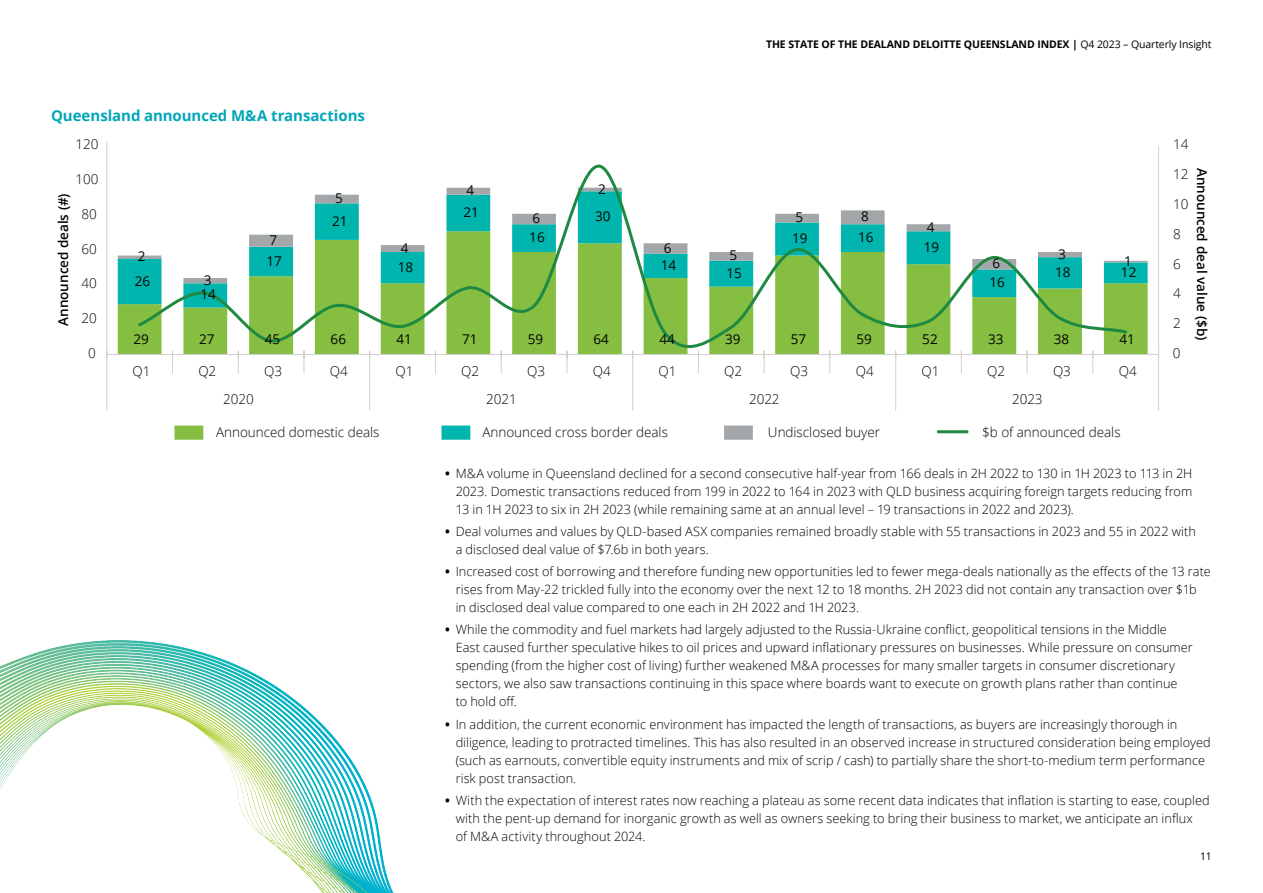
<style>
.page{position:relative;width:1263px;height:893px;background:#fff}
.page>*{position:absolute;margin:0;border:0;box-sizing:border-box;transform-origin:0 0}
.Subhead_A__8_5_12pt{font:700 15px "Open Sans";letter-spacing:-.005em;color:#00a6b9}
.t1{font:300 13.5px "Open Sans";letter-spacing:-.005em;color:#040503}
.t2{font:13.5px "Open Sans";color:#040503}
.t3{font:600 13.5px "Open Sans";letter-spacing:-.005em;color:#040503}
.t4{font:300 12.75px/18px "Open Sans";letter-spacing:.005em;color:#010101}
.t5{font:700 10.5px "Open Sans";letter-spacing:-.01em;color:#010101}
.Folio_Right_pg__7_9_5pt{font:10.5px "Open Sans";color:#010101}
.s1{font-weight:400}
.s2{font-weight:700}
</style>
<div class="page">
<img style="left:0;top:640px;width:394px;height:253px">
<svg style="left:118px;top:255px;width:1030px;height:28px"></svg>
<hr style="left:1158px;top:146px;width:1px;height:208px;background:#d0d1ce">
<hr style="left:107px;top:354px;width:1051px;height:1px;background:#d0d1ce">
<hr style="left:1158px;top:351px;width:1px;height:60px;background:#d0d1ce">
<svg style="left:1092px;top:356px;width:1px;height:17px"></svg>
<svg style="left:1027px;top:356px;width:1px;height:17px"></svg>
<svg style="left:961px;top:356px;width:1px;height:17px"></svg>
<hr style="left:895px;top:351px;width:1px;height:60px;background:#d0d1ce">
<svg style="left:829px;top:356px;width:1px;height:17px"></svg>
<svg style="left:764px;top:356px;width:1px;height:17px"></svg>
<svg style="left:698px;top:356px;width:1px;height:17px"></svg>
<hr style="left:632px;top:351px;width:1px;height:60px;background:#d0d1ce">
<svg style="left:567px;top:356px;width:1px;height:17px"></svg>
<svg style="left:501px;top:356px;width:1px;height:17px"></svg>
<svg style="left:435px;top:356px;width:1px;height:17px"></svg>
<hr style="left:369px;top:351px;width:1px;height:60px;background:#d0d1ce">
<svg style="left:304px;top:356px;width:1px;height:17px"></svg>
<svg style="left:238px;top:356px;width:1px;height:17px"></svg>
<svg style="left:172px;top:356px;width:1px;height:17px"></svg>
<hr style="left:107px;top:142px;width:1px;height:269px;background:#d0d1ce">
<svg style="left:136px;top:164px;width:993px;height:192px"></svg>
<svg style="left:441px;top:426px;width:29px;height:14px"></svg>
<svg style="left:174px;top:426px;width:29px;height:14px"></svg>
<svg style="left:724px;top:426px;width:29px;height:14px"></svg>
<hr style="left:938px;top:430px;width:29px;height:3px;background:#1f8942">
<p class="Subhead_A__8_5_12pt" style="left:51px;top:105px;width:315px">Queensland announced M&amp;A transactions</p>
<p class="t1" style="left:75px;top:135px;width:25px">120</p>
<p class="t5" style="left:766px;top:37px;width:447px">THE STATE OF THE DEALAND DELOITTE QUEENSLAND INDEX | <span class="s1">Q4 2023 – Quarterly Insight</span></p>
<p class="t1" style="left:1173px;top:135px;width:17px">14</p>
<p class="t1" style="left:75px;top:170px;width:25px">100</p>
<p class="t3" style="left:54px;top:326px;width:134px;rotate:-90deg">Announced deals (#)</p>
<p class="t1" style="left:82px;top:205px;width:17px">80</p>
<p class="t1" style="left:82px;top:239px;width:17px">60</p>
<p class="t1" style="left:82px;top:274px;width:17px">40</p>
<p class="t1" style="left:82px;top:309px;width:17px">20</p>
<p class="t2" style="left:138px;top:247px;width:9px">2</p>
<p class="t2" style="left:135px;top:271px;width:17px">26</p>
<p class="t2" style="left:204px;top:271px;width:9px">3</p>
<p class="t2" style="left:201px;top:285px;width:17px">14</p>
<p class="t2" style="left:269px;top:231px;width:9px">7</p>
<p class="t2" style="left:266px;top:251px;width:17px">17</p>
<p class="t2" style="left:335px;top:189px;width:9px">5</p>
<p class="t2" style="left:332px;top:211px;width:17px">21</p>
<p class="t2" style="left:401px;top:238px;width:9px">4</p>
<p class="t2" style="left:398px;top:258px;width:17px">18</p>
<p class="t2" style="left:467px;top:181px;width:9px">4</p>
<p class="t2" style="left:464px;top:203px;width:17px">21</p>
<p class="t2" style="left:532px;top:209px;width:9px">6</p>
<p class="t2" style="left:529px;top:228px;width:17px">16</p>
<p class="t2" style="left:598px;top:179px;width:9px">2</p>
<p class="t2" style="left:595px;top:207px;width:17px">30</p>
<p class="t2" style="left:664px;top:238px;width:9px">6</p>
<p class="t2" style="left:661px;top:256px;width:17px">14</p>
<p class="t2" style="left:730px;top:246px;width:9px">5</p>
<p class="t2" style="left:726px;top:264px;width:17px">15</p>
<p class="t2" style="left:795px;top:208px;width:9px">5</p>
<p class="t2" style="left:861px;top:207px;width:9px">8</p>
<p class="t2" style="left:792px;top:229px;width:17px">19</p>
<p class="t2" style="left:858px;top:228px;width:17px">16</p>
<p class="t2" style="left:927px;top:218px;width:9px">4</p>
<p class="t2" style="left:924px;top:238px;width:17px">19</p>
<p class="t2" style="left:992px;top:254px;width:9px">6</p>
<p class="t2" style="left:989px;top:273px;width:17px">16</p>
<p class="t2" style="left:1058px;top:245px;width:9px">3</p>
<p class="t2" style="left:1124px;top:251px;width:9px">1</p>
<p class="t2" style="left:1055px;top:263px;width:17px">18</p>
<p class="t2" style="left:1121px;top:263px;width:17px">12</p>
<p class="t2" style="left:133px;top:330px;width:17px">29</p>
<p class="t2" style="left:199px;top:330px;width:17px">27</p>
<p class="t2" style="left:265px;top:330px;width:17px">45</p>
<p class="t2" style="left:331px;top:330px;width:17px">66</p>
<p class="t2" style="left:396px;top:330px;width:17px">41</p>
<p class="t2" style="left:462px;top:330px;width:17px">71</p>
<p class="t2" style="left:528px;top:330px;width:17px">59</p>
<p class="t2" style="left:594px;top:330px;width:17px">64</p>
<p class="t2" style="left:659px;top:330px;width:17px">44</p>
<p class="t2" style="left:725px;top:330px;width:17px">39</p>
<p class="t2" style="left:791px;top:330px;width:17px">57</p>
<p class="t2" style="left:856px;top:330px;width:17px">59</p>
<p class="t2" style="left:922px;top:330px;width:17px">52</p>
<p class="t2" style="left:988px;top:330px;width:17px">33</p>
<p class="t2" style="left:1054px;top:330px;width:17px">38</p>
<p class="t2" style="left:1119px;top:330px;width:17px">41</p>
<p class="t3" style="left:1211px;top:168px;width:174px;rotate:90deg">Announced deal value ($b)</p>
<p class="t1" style="left:1173px;top:165px;width:17px">12</p>
<p class="t1" style="left:1173px;top:195px;width:17px">10</p>
<p class="t1" style="left:1173px;top:225px;width:9px">8</p>
<p class="t1" style="left:1173px;top:254px;width:9px">6</p>
<p class="t1" style="left:1173px;top:284px;width:9px">4</p>
<p class="t1" style="left:1173px;top:314px;width:9px">2</p>
<p class="t1" style="left:88px;top:344px;width:9px">0</p>
<p class="t1" style="left:1173px;top:344px;width:9px">0</p>
<p class="t1" style="left:133px;top:362px;width:20px">Q1</p>
<p class="t1" style="left:198px;top:362px;width:20px">Q2</p>
<p class="t1" style="left:264px;top:362px;width:20px">Q3</p>
<p class="t1" style="left:330px;top:362px;width:20px">Q4</p>
<p class="t1" style="left:396px;top:362px;width:20px">Q1</p>
<p class="t1" style="left:461px;top:362px;width:20px">Q2</p>
<p class="t1" style="left:527px;top:362px;width:20px">Q3</p>
<p class="t1" style="left:593px;top:362px;width:20px">Q4</p>
<p class="t1" style="left:658px;top:362px;width:20px">Q1</p>
<p class="t1" style="left:724px;top:362px;width:20px">Q2</p>
<p class="t1" style="left:790px;top:362px;width:20px">Q3</p>
<p class="t1" style="left:856px;top:362px;width:20px">Q4</p>
<p class="t1" style="left:921px;top:362px;width:20px">Q1</p>
<p class="t1" style="left:987px;top:362px;width:20px">Q2</p>
<p class="t1" style="left:1053px;top:362px;width:20px">Q3</p>
<p class="t1" style="left:1119px;top:362px;width:20px">Q4</p>
<p class="t1" style="left:223px;top:390px;width:32px">2020</p>
<p class="t1" style="left:486px;top:390px;width:32px">2021</p>
<p class="t1" style="left:749px;top:390px;width:32px">2022</p>
<p class="t1" style="left:1012px;top:390px;width:32px">2023</p>
<p class="t1" style="left:216px;top:423px;width:165px">Announced domestic deals</p>
<p class="t1" style="left:482px;top:423px;width:187px">Announced cross border deals</p>
<p class="t1" style="left:768px;top:423px;width:114px">Undisclosed buyer</p>
<p class="t1" style="left:982px;top:423px;width:140px">$b of announced deals</p>
<p class="t4" style="left:456px;top:464px;width:738px;text-align:justify;text-indent:-11px"><span class="s2">•</span> M&amp;A volume in Queensland declined for a second consecutive half-year from 166 deals in 2H 2022 to 130 in 1H 2023 to 113 in 2H 2023. Domestic transactions reduced from 199 in 2022 to 164 in 2023 with QLD business acquiring foreign targets reducing from 13 in 1H 2023 to six in 2H 2023 (while remaining same at an annual level – 19 transactions in 2022 and 2023).</p>
<p class="t4" style="left:456px;top:522px;width:742px;text-indent:-11px"><span class="s2">•</span> Deal volumes and values by QLD-based ASX companies remained broadly stable with 55 transactions in 2023 and 55 in 2022 with a disclosed deal value of $7.6b in both years.</p>
<p class="t4" style="left:456px;top:562px;width:757px;text-indent:-11px"><span class="s2">•</span> Increased cost of borrowing and therefore funding new opportunities led to fewer mega-deals nationally as the effects of the 13 rate rises from May-22 trickled fully into the economy over the next 12 to 18 months. 2H 2023 did not contain any transaction over $1b<br>in disclosed deal value compared to one each in 2H 2022 and 1H 2023.</p>
<p class="t4" style="left:456px;top:620px;width:739px;text-indent:-11px"><span class="s2">•</span> While the commodity and fuel markets had largely adjusted to the Russia-Ukraine conflict, geopolitical tensions in the Middle East caused further speculative hikes to oil prices and upward inflationary pressures on businesses. While pressure on consumer spending (from the higher cost of living) further weakened M&amp;A processes for many smaller targets in consumer discretionary sectors, we also saw transactions continuing in this space where boards want to execute on growth plans rather than continue<br>to hold off.</p>
<p class="t4" style="left:456px;top:715px;width:756px;text-indent:-11px"><span class="s2">•</span> In addition, the current economic environment has impacted the length of transactions, as buyers are increasingly thorough in diligence, leading to protracted timelines. This has also resulted in an observed increase in structured consideration being employed (such as earnouts, convertible equity instruments and mix of scrip / cash) to partially share the short-to-medium term performance risk post transaction.</p>
<p class="t4" style="left:456px;top:791px;width:756px;text-indent:-11px"><span class="s2">•</span> With the expectation of interest rates now reaching a plateau as some recent data indicates that inflation is starting to ease, coupled with the pent-up demand for inorganic growth as well as owners seeking to bring their business to market, we anticipate an influx<br>of M&amp;A activity throughout 2024.</p>
<p class="Folio_Right_pg__7_9_5pt" style="left:1200px;top:849px;width:13px">11</p>
</div>
